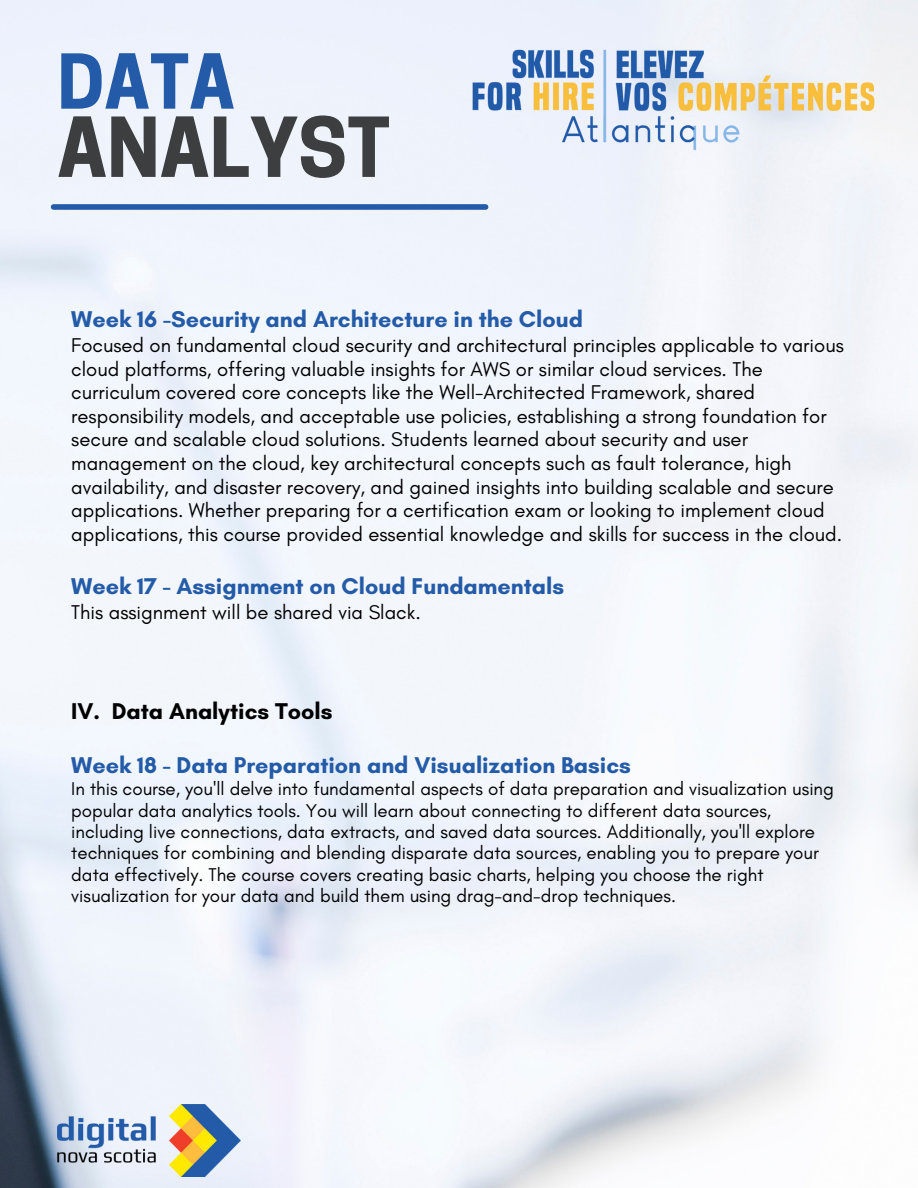
<style>
.page{position:relative;width:918px;height:1188px;background:#fff}
.page>*{position:absolute;margin:0;border:0;box-sizing:border-box;transform-origin:0 0}
.t1{font:700 77.4px "Cooper Hewitt";color:#3c3e3f}
.t2{font:700 70.95px "Cooper Hewitt";color:#235ba8}
.t3{font:700 23.25px "Glacial Indifference";color:#235ba8}
.t4{font:700 23.25px "Glacial Indifference";color:#000}
.t5{font:20.25px/23.7px "Glacial Indifference";color:#000}
.t6{font:18.75px/21.3px "Glacial Indifference";color:#000}
</style>
<div class="page">
<img style="left:0;top:0;width:918px;height:1188px">
<div style="left:54px;top:204px;width:432px;height:6px;background:#235ba8"></div>
<img style="left:459px;top:25px;width:431px;height:133px">
<img style="left:57px;top:1104px;width:184px;height:72px">
<p class="t2" style="left:57px;top:55px;width:179px">DATA</p>
<p class="t1" style="left:57px;top:119px;width:334px">ANALYST</p>
<p class="t3" style="left:71px;top:305px;width:513px">Week 16 -Security and Architecture in the Cloud</p>
<p class="t5" style="left:71px;top:333px;width:774px">Focused on fundamental cloud security and architectural principles applicable to various cloud platforms, offering valuable insights for AWS or similar cloud services. The curriculum covered core concepts like the Well-Architected Framework, shared responsibility models, and acceptable use policies, establishing a strong foundation for secure and scalable cloud solutions. Students learned about security and user management on the cloud, key architectural concepts such as fault tolerance, high availability, and disaster recovery, and gained insights into building scalable and secure applications. Whether preparing for a certification exam or looking to implement cloud applications, this course provided essential knowledge and skills for success in the cloud.</p>
<p class="t3" style="left:71px;top:572px;width:494px">Week 17 - Assignment on Cloud Fundamentals</p>
<p class="t5" style="left:71px;top:600px;width:351px">This assignment will be shared via Slack.</p>
<p class="t4" style="left:71px;top:697px;width:263px">IV. Data Analytics Tools</p>
<p class="t3" style="left:71px;top:751px;width:561px">Week 18 - Data Preparation and Visualization Basics</p>
<p class="t6" style="left:71px;top:778px;width:764px">In this course, you'll delve into fundamental aspects of data preparation and visualization using popular data analytics tools. You will learn about connecting to different data sources, including live connections, data extracts, and saved data sources. Additionally, you'll explore techniques for combining and blending disparate data sources, enabling you to prepare your data effectively. The course covers creating basic charts, helping you choose the right visualization for your data and build them using drag-and-drop techniques.</p>
</div>
